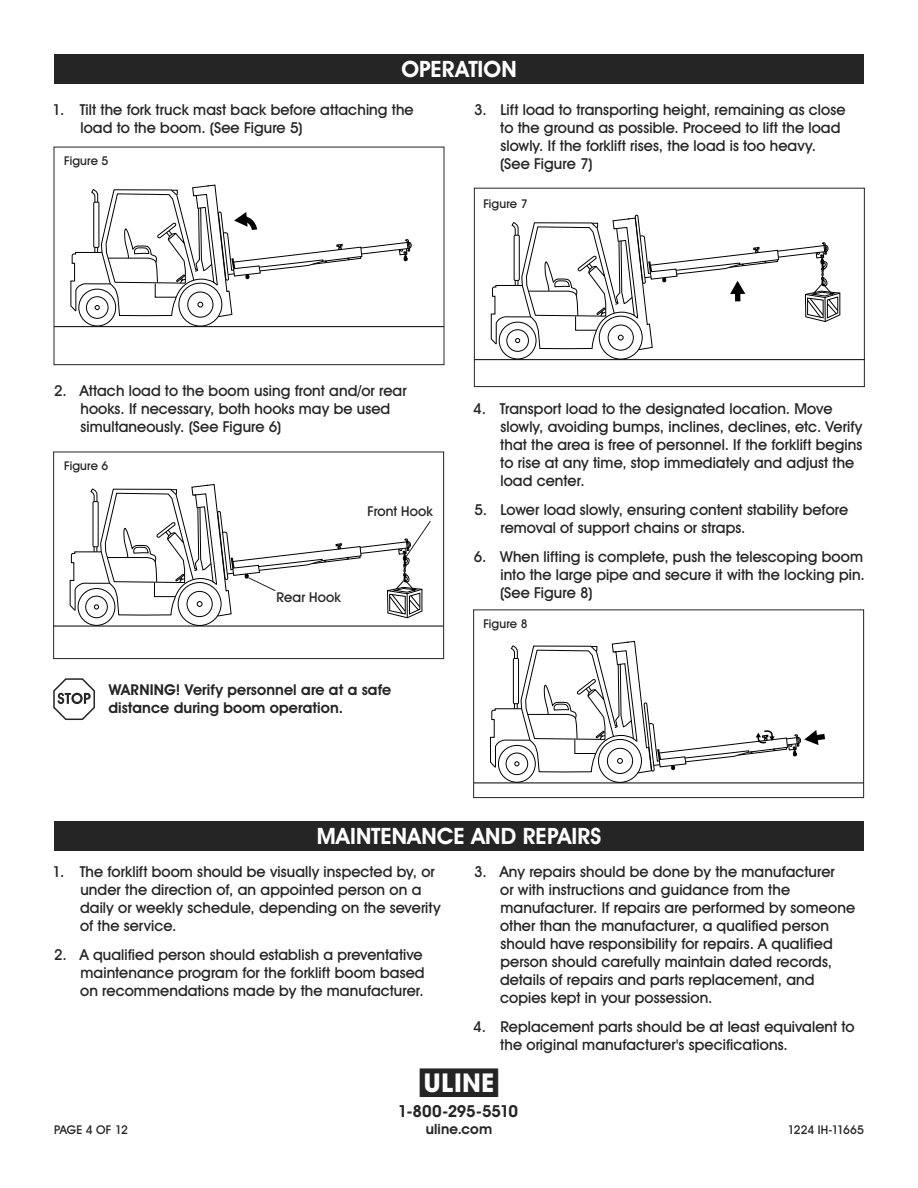
<style>
.page{position:relative;width:918px;height:1188px;background:#fff}
.page>*{position:absolute;margin:0;border:0;box-sizing:border-box;transform-origin:0 0}
.t1{font:700 26.1px "Uline Two Knine";color:#252525}
.t2{font:700 22.5px "Uline Two Knine";letter-spacing:.005em;color:#fff}
.t3{font:700 16.5px "Uline Two Knine";letter-spacing:-.02em;color:#252525}
.t4{font:15px/18px "Uline Two Knine";letter-spacing:.005em;color:#252525}
.t5{font:700 15px/18px "Uline Two Knine";letter-spacing:.005em;color:#252525}
.t6{font:700 14.25px "Uline Two Knine";letter-spacing:.01em;color:#252525}
.t7{font:13.5px "Uline Two Knine";letter-spacing:.01em;color:#252525}
.t8{font:12px "Uline Two Knine";letter-spacing:.005em;color:#252525}
</style>
<div class="page">
<hr style="left:474px;top:783px;width:390px;height:1px;background:#000">
<svg style="left:490px;top:641px;width:335px;height:143px"></svg>
<div style="left:473px;top:609px;width:391px;height:189px;border:1px solid #252525"></div>
<div style="left:54px;top:54px;width:810px;height:30px;background:#252525"></div>
<div style="left:54px;top:821px;width:810px;height:30px;background:#252525"></div>
<hr style="left:54px;top:326px;width:390px;height:1px;background:#000">
<svg style="left:70px;top:184px;width:342px;height:144px"></svg>
<div style="left:54px;top:147px;width:390px;height:218px;border:1px solid #252525"></div>
<hr style="left:474px;top:359px;width:390px;height:1px;background:#000">
<svg style="left:491px;top:214px;width:350px;height:147px"></svg>
<div style="left:474px;top:188px;width:391px;height:199px;border:1px solid #252525"></div>
<svg style="left:53px;top:678px;width:42px;height:42px"></svg>
<hr style="left:54px;top:626px;width:389px;height:1px;background:#000">
<div style="left:53px;top:452px;width:391px;height:207px;border:1px solid #252525"></div>
<svg style="left:69px;top:484px;width:362px;height:143px"></svg>
<h2 class="t2" style="left:401px;top:56px;width:117px">OPERATION</h2>
<p class="t4" style="left:81px;top:101px;width:335px;text-indent:-28px">1. Tilt the fork truck mast back before attaching the load to the boom. (See Figure 5)</p>
<p class="t8" style="left:64px;top:153px;width:46px">Figure 5</p>
<p class="t4" style="left:500px;top:101px;width:347px;text-indent:-26px">3. Lift load to transporting height, remaining as close to the ground as possible. Proceed to lift the load slowly. If the forklift rises, the load is too heavy. (See Figure 7)</p>
<p class="t8" style="left:483px;top:196px;width:46px">Figure 7</p>
<p class="t4" style="left:80px;top:382px;width:328px;text-indent:-26px">2. Attach load to the boom using front and/or rear hooks. If necessary, both hooks may be used simultaneously. (See Figure 6)</p>
<p class="t8" style="left:64px;top:459px;width:46px">Figure 6</p>
<p class="t7" style="left:367px;top:503px;width:67px">Front Hook</p>
<p class="t7" style="left:277px;top:588px;width:66px">Rear Hook</p>
<p class="t5" style="left:108px;top:680px;width:284px">WARNING! Verify personnel are at a safe distance during boom operation.</p>
<p class="t4" style="left:500px;top:400px;width:364px;text-indent:-27px">4. Transport load to the designated location. Move slowly, avoiding bumps, inclines, declines, etc. Verify that the area is free of personnel. If the forklift begins to rise at any time, stop immediately and adjust the load center.</p>
<p class="t4" style="left:500px;top:500px;width:349px;text-indent:-26px">5. Lower load slowly, ensuring content stability before removal of support chains or straps.</p>
<p class="t4" style="left:500px;top:547px;width:366px;text-align:justify;text-indent:-26px">6. When lifting is complete, push the telescoping boom into the large pipe and secure it with the locking pin. (See Figure 8)</p>
<p class="t8" style="left:483px;top:616px;width:46px">Figure 8</p>
<h2 class="t2" style="left:317px;top:823px;width:286px">MAINTENANCE AND REPAIRS</h2>
<p class="t4" style="left:80px;top:862px;width:362px;text-indent:-27px">1. The forklift boom should be visually inspected by, or under the direction of, an appointed person on a daily or weekly schedule, depending on the severity of the service.</p>
<p class="t4" style="left:80px;top:945px;width:346px;text-indent:-26px">2. A qualified person should establish a preventative maintenance program for the forklift boom based on recommendations made by the manufacturer.</p>
<p class="t4" style="left:500px;top:862px;width:357px;text-indent:-26px">3. Any repairs should be done by the manufacturer<br>or with instructions and guidance from the manufacturer. If repairs are performed by someone other than the manufacturer, a qualified person should have responsibility for repairs. A qualified person should carefully maintain dated records, details of repairs and parts replacement, and copies kept in your possession.</p>
<p class="t4" style="left:500px;top:1017px;width:356px;text-indent:-27px">4. Replacement parts should be at least equivalent to the original manufacturer's specifications.</p>
<h1 class="t1" style="left:420px;top:1067px;width:80px">π</h1>
<p class="t6" style="left:426px;top:1120px;width:68px">uline.com</p>
<p class="t3" style="left:398px;top:1102px;width:122px">1-800-295-5510</p>
<p class="t8" style="left:54px;top:1122px;width:75px">PAGE 4 OF 12</p>
<p class="t8" style="left:788px;top:1122px;width:78px">1224 IH-11665</p>
</div>
